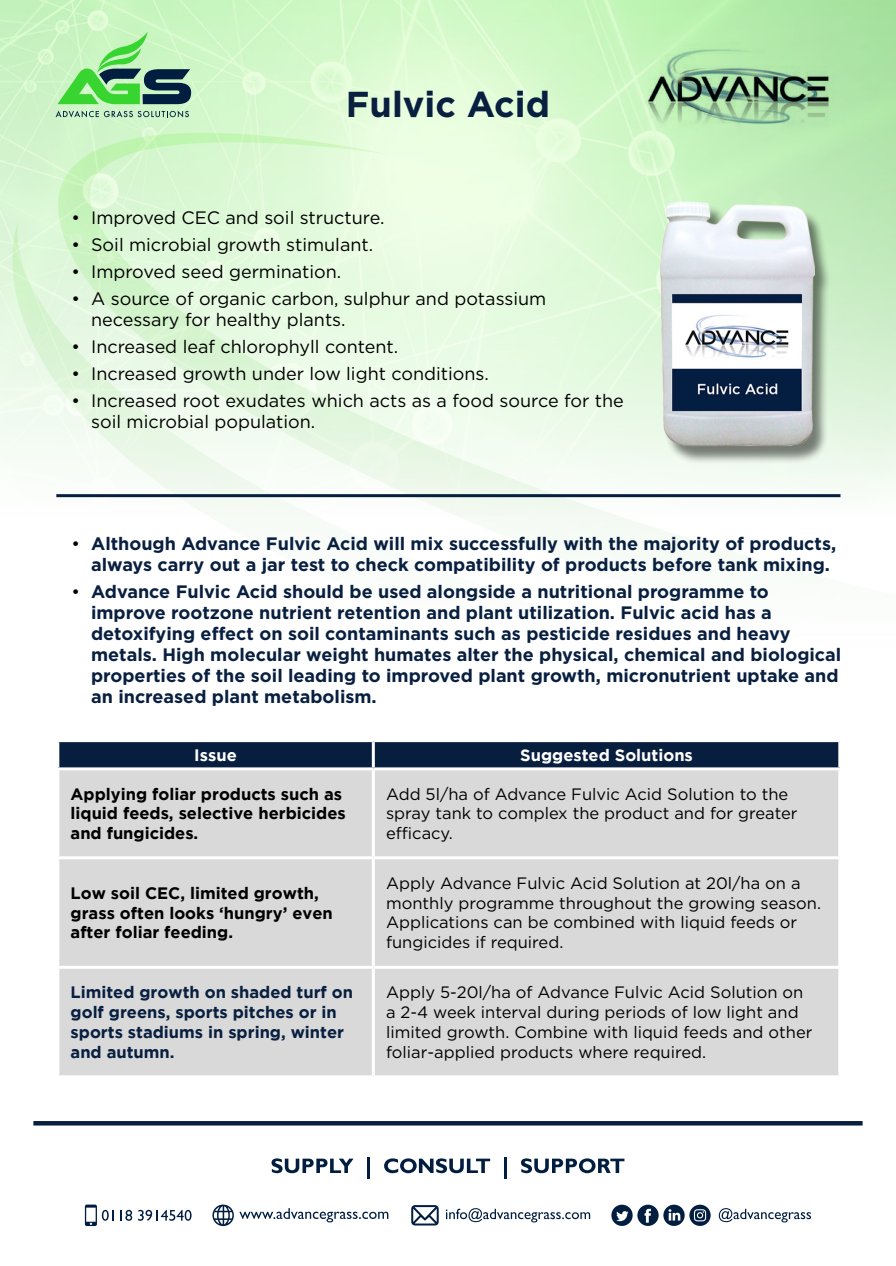
<style>
.page{position:relative;width:896px;height:1266px;background:#fff}
.page>*{position:absolute;margin:0;border:0;box-sizing:border-box;transform-origin:0 0}
.Light_body_copy{font:700 36px "Gotham";color:#081f40}
.t1{font:700 18px/21px "Gotham";color:#081f40}
.t2{font:18px/21px "Gotham";color:#000}
.gotham_light{font:16.5px/19.8px "Gotham";color:#000}
.gotham_light-2{font:700 16.5px/19.8px "Gotham";color:#000}
.gotham_light-3{font:700 16.5px/19.8px "Gotham";color:#081f40}
.Gotham_bold{font:700 16.5px "Gotham";color:#fff}
.s1{font-weight:400;color:#000}
</style>
<div class="page">
<svg style="left:459px;top:516px;width:255px;height:31px;fill:#f6fbf5"></svg>
<img style="left:0;top:0;width:896px;height:516px">
<svg style="left:271px;top:1158px;width:83px;height:15px"></svg>
<hr style="left:367px;top:1157px;width:3px;height:21px;background:#011e41">
<svg style="left:384px;top:1158px;width:106px;height:15px"></svg>
<hr style="left:504px;top:1157px;width:3px;height:21px;background:#011e41">
<svg style="left:521px;top:1158px;width:103px;height:15px"></svg>
<svg style="left:120px;top:1210px;width:12px;height:11px"></svg>
<svg style="left:138px;top:1210px;width:54px;height:11px"></svg>
<svg style="left:85px;top:1204px;width:29px;height:22px"></svg>
<svg style="left:212px;top:1204px;width:176px;height:22px"></svg>
<svg style="left:611px;top:1205px;width:100px;height:21px"></svg>
<svg style="left:719px;top:1208px;width:92px;height:14px"></svg>
<svg style="left:446px;top:1208px;width:144px;height:14px"></svg>
<svg style="left:411px;top:1205px;width:28px;height:20px"></svg>
<hr style="left:33px;top:1121px;width:830px;height:4px;background:#081f40">
<svg style="left:57px;top:32px;width:134px;height:72px;background:#89c98d"></svg>
<svg style="left:56px;top:111px;width:133px;height:7px"></svg>
<div style="left:59px;top:742px;width:779px;height:25px;background:#071e3f"></div>
<div style="left:59px;top:770px;width:779px;height:305px;background:#d9d9d9"></div>
<hr style="left:372px;top:742px;width:3px;height:25px;background:#fff">
<hr style="left:372px;top:770px;width:3px;height:86px;background:#fff">
<hr style="left:56px;top:856px;width:317px;height:3px;background:#fff">
<hr style="left:373px;top:856px;width:468px;height:3px;background:#fff">
<hr style="left:372px;top:859px;width:3px;height:107px;background:#fff">
<hr style="left:56px;top:966px;width:317px;height:3px;background:#fff">
<hr style="left:373px;top:966px;width:468px;height:3px;background:#fff">
<hr style="left:372px;top:969px;width:3px;height:106px;background:#fff">
<img style="left:640px;top:33px;width:203px;height:114px">
<hr style="left:56px;top:494px;width:784px;height:3px;background:#071e3f">
<img style="left:626px;top:190px;width:224px;height:276px">
<p class="Light_body_copy" style="left:346px;top:80px;width:206px">Fulvic Acid</p>
<p class="t2" style="left:72px;top:207px;width:315px">• Improved CEC and soil structure.</p>
<p class="t2" style="left:72px;top:234px;width:303px">• Soil microbial growth stimulant.</p>
<p class="t2" style="left:72px;top:261px;width:271px">• Improved seed germination.</p>
<p class="t2" style="left:91px;top:288px;width:457px;text-indent:-20px">• A source of organic carbon, sulphur and potassium necessary for healthy plants.</p>
<p class="t2" style="left:72px;top:336px;width:328px">• Increased leaf chlorophyll content.</p>
<p class="t2" style="left:72px;top:363px;width:419px">• Increased growth under low light conditions.</p>
<p class="t2" style="left:91px;top:390px;width:534px;text-indent:-20px">• Increased root exudates which acts as a food source for the soil microbial population.</p>
<p class="t1" style="left:91px;top:533px;width:747px;text-indent:-20px"><span class="s1">•</span> Although Advance Fulvic Acid will mix successfully with the majority of products, always carry out a jar test to check compatibility of products before tank mixing.</p>
<p class="t1" style="left:91px;top:581px;width:752px;text-indent:-20px"><span class="s1">•</span> Advance Fulvic Acid should be used alongside a nutritional programme to improve rootzone nutrient retention and plant utilization. Fulvic acid has a detoxifying effect on soil contaminants such as pesticide residues and heavy metals. High molecular weight humates alter the physical, chemical and biological properties of the soil leading to improved plant growth, micronutrient uptake and an increased plant metabolism.</p>
<p class="Gotham_bold" style="left:194px;top:745px;width:44px">Issue</p>
<p class="Gotham_bold" style="left:520px;top:745px;width:174px">Suggested Solutions</p>
<p class="gotham_light-2" style="left:71px;top:783px;width:277px">Applying foliar products such as liquid feeds, selective herbicides and fungicides.</p>
<p class="gotham_light" style="left:386px;top:783px;width:413px">Add 5l/ha of Advance Fulvic Acid Solution to the spray tank to complex the product and for greater efficacy.</p>
<p class="gotham_light-2" style="left:71px;top:883px;width:264px">Low soil CEC, limited growth, grass often looks ‘hungry’ even after foliar feeding.</p>
<p class="gotham_light" style="left:386px;top:873px;width:437px">Apply Advance Fulvic Acid Solution at 20l/ha on a monthly programme throughout the growing season.<br>Applications can be combined with liquid feeds or fungicides if required.</p>
<p class="gotham_light-3" style="left:71px;top:982px;width:284px">Limited growth on shaded turf on golf greens, sports pitches or in sports stadiums in spring, winter and autumn.</p>
<p class="gotham_light" style="left:386px;top:982px;width:428px">Apply 5-20l/ha of Advance Fulvic Acid Solution on a 2-4 week interval during periods of low light and limited growth. Combine with liquid feeds and other foliar-applied products where required.</p>
</div>
